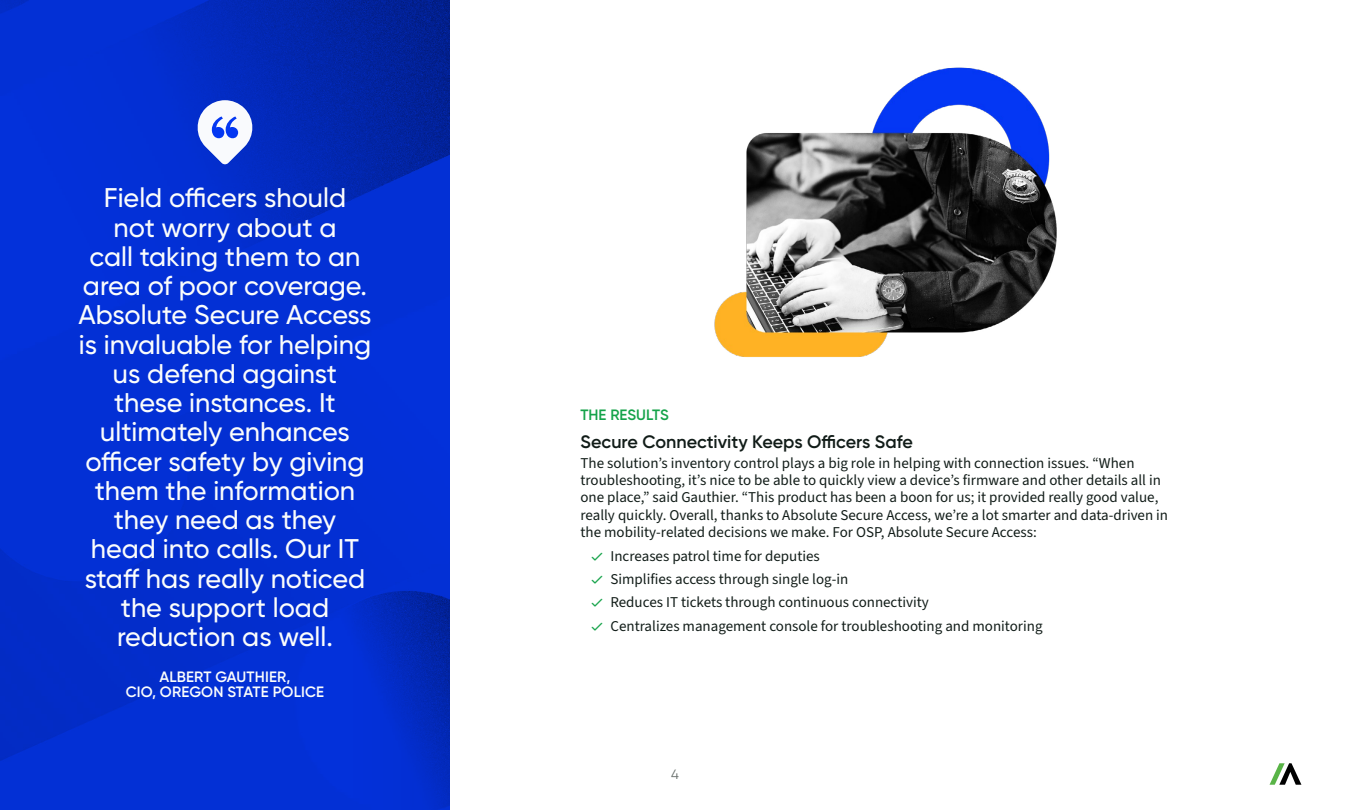
<style>
.page{position:relative;width:1350px;height:810px;background:#fff}
.page>*{position:absolute;margin:0;border:0;box-sizing:border-box;transform-origin:0 0}
.t1{font:500 27px/29.2px "Gilroy";color:#fbfdfc;text-align:center}
.Subhead__L{font:600 18px "Gilroy";color:#111c18}
.Body{font:15px/17.2px "Source Sans 3";color:#111c18}
.Quote_Attribution{font:600 15px/15px "Gilroy";letter-spacing:.01em;color:#fbfdfc;text-align:center}
.Subhead__M{font:600 15px "Gilroy";color:#15a34a}
.t2{font:13.5px "Gilroy";color:#6a716e}
</style>
<div class="page">
<svg style="left:1270px;top:763px;width:31px;height:22px"></svg>
<img style="left:0;top:0;width:450px;height:810px">
<img style="left:715px;top:67px;width:342px;height:290px">
<svg style="left:178px;top:81px;width:90px;height:90px"></svg>
<svg style="left:211px;top:116px;width:28px;height:22px"></svg>
<p class="t1" style="left:78px;top:183px;width:295px">Field officers should<br>not worry about a<br>call taking them to an area of poor coverage.<br>Absolute Secure Access is invaluable for helping us defend against these instances. It ultimately enhances officer safety by giving them the information they need as they head into calls. Our IT staff has really noticed the support load reduction as well.</p>
<p class="Quote_Attribution" style="left:126px;top:669px;width:200px">ALBERT GAUTHIER,<br>CIO, OREGON STATE POLICE</p>
<p class="Subhead__M" style="left:580px;top:405px;width:90px">THE RESULTS</p>
<p class="Subhead__L" style="left:580px;top:430px;width:334px">Secure Connectivity Keeps Officers Safe</p>
<p class="Body" style="left:580px;top:454px;width:589px">The solution’s inventory control plays a big role in helping with connection issues. “When troubleshooting, it’s nice to be able to quickly view a device’s firmware and other details all in one place,” said Gauthier. “This product has been a boon for us; it provided really good value, really quickly. Overall, thanks to Absolute Secure Access, we’re a lot smarter and data-driven in the mobility-related decisions we make. For OSP, Absolute Secure Access:</p>
<p class="Body" style="left:610px;top:547px;width:211px">Increases patrol time for deputies</p>
<p class="Body" style="left:610px;top:571px;width:239px">Simplifies access through single log-in</p>
<p class="Body" style="left:610px;top:594px;width:320px">Reduces IT tickets through continuous connectivity</p>
<p class="Body" style="left:610px;top:617px;width:434px">Centralizes management console for troubleshooting and monitoring</p>
<p class="t2" style="left:671px;top:766px;width:9px">4</p>
</div>
